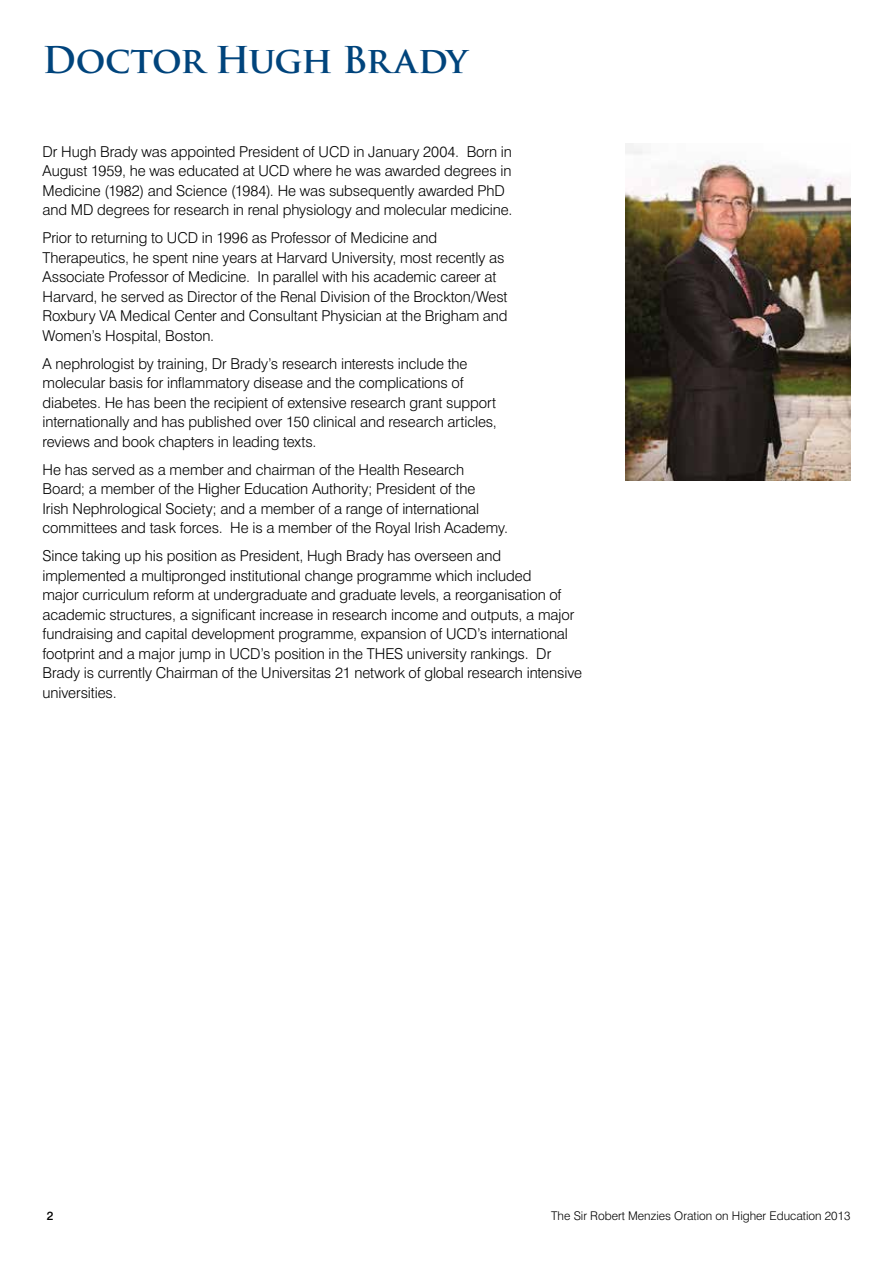
<style>
.page{position:relative;width:893px;height:1263px;background:#fff}
.page>*{position:absolute;margin:0;border:0;box-sizing:border-box;transform-origin:0 0}
.t1{font:700 36px "Trajan Pro";letter-spacing:-.03em;color:#00447c}
.t2{font:300 15px/19.5px "Swiss 721 BT";letter-spacing:-.005em;color:#000}
.t3{font:300 12px "Swiss 721 BT";color:#000}
.t4{font:500 12px "Swiss 721 BT";color:#000}
</style>
<div class="page">
<img style="left:625px;top:143px;width:225px;height:338px">
<h1 class="t1" style="left:43px;top:37px;width:427px">Doctor Hugh Brady</h1>
<p class="t2" style="left:43px;top:141px;width:471px">Dr Hugh Brady was appointed President of UCD in January 2004. Born in August 1959, he was educated at UCD where he was awarded degrees in Medicine (1982) and Science (1984). He was subsequently awarded PhD and MD degrees for research in renal physiology and molecular medicine.</p>
<p class="t2" style="left:43px;top:228px;width:467px">Prior to returning to UCD in 1996 as Professor of Medicine and Therapeutics, he spent nine years at Harvard University, most recently as Associate Professor of Medicine. In parallel with his academic career at Harvard, he served as Director of the Renal Division of the Brockton/West Roxbury VA Medical Center and Consultant Physician at the Brigham and Women’s Hospital, Boston.</p>
<p class="t2" style="left:43px;top:353px;width:456px">A nephrologist by training, Dr Brady’s research interests include the molecular basis for inflammatory disease and the complications of diabetes. He has been the recipient of extensive research grant support internationally and has published over 150 clinical and research articles, reviews and book chapters in leading texts.</p>
<p class="t2" style="left:43px;top:459px;width:467px">He has served as a member and chairman of the Health Research Board; a member of the Higher Education Authority; President of the<br>Irish Nephrological Society; and a member of a range of international committees and task forces. He is a member of the Royal Irish Academy.</p>
<p class="t2" style="left:43px;top:546px;width:541px">Since taking up his position as President, Hugh Brady has overseen and implemented a multipronged institutional change programme which included<br>major curriculum reform at undergraduate and graduate levels, a reorganisation of academic structures, a significant increase in research income and outputs, a major fundraising and capital development programme, expansion of UCD’s international footprint and a major jump in UCD’s position in the THES university rankings. Dr Brady is currently Chairman of the Universitas 21 network of global research intensive universities.</p>
<p class="t4" style="left:47px;top:1208px;width:8px">2</p>
<p class="t3" style="left:551px;top:1208px;width:301px">The Sir Robert Menzies Oration on Higher Education 2013</p>
</div>
